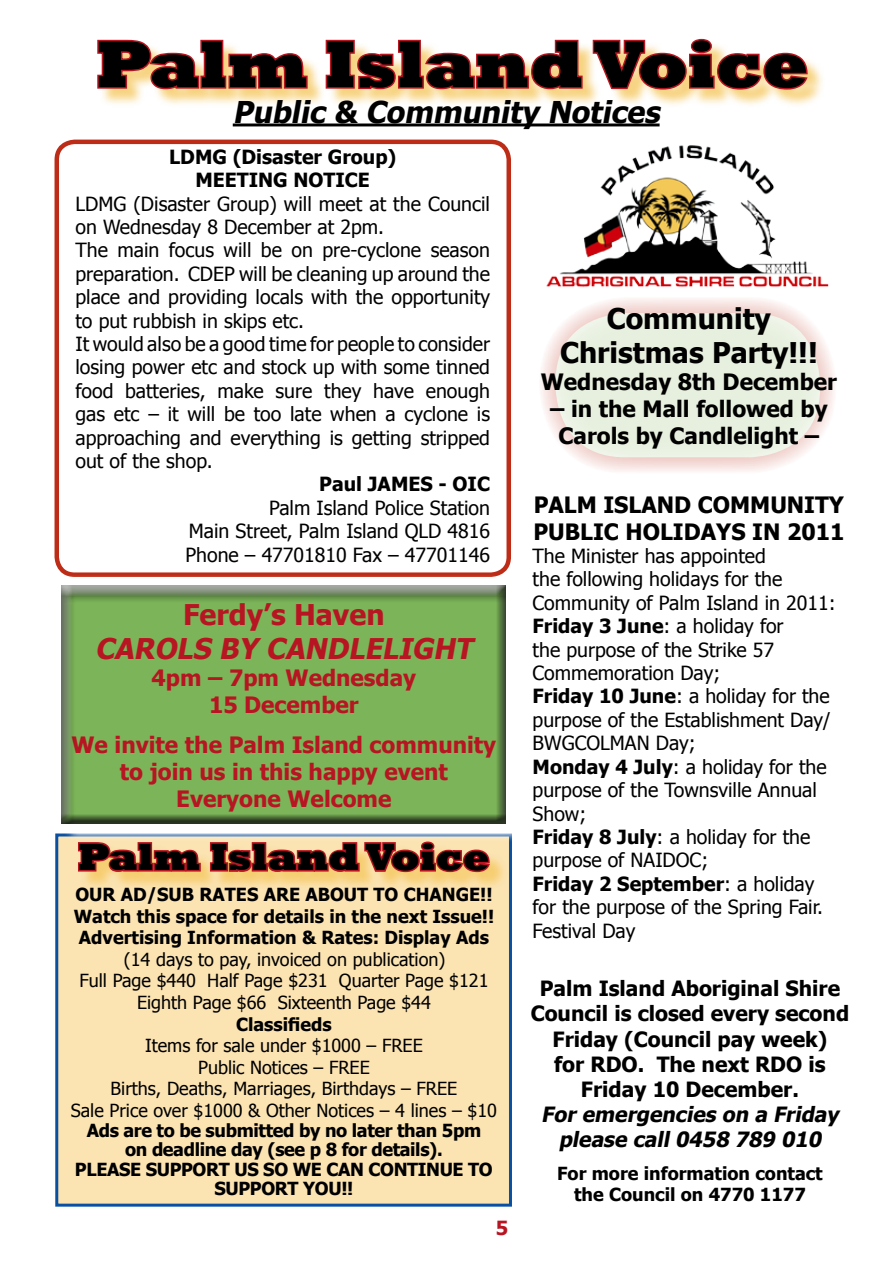
<style>
.page{position:relative;width:893px;height:1263px;background:#fff}
.page>*{position:absolute;margin:0;border:0;box-sizing:border-box;transform-origin:0 0}
.t1{font:800 67.5px "Rockwell";color:#000}
.t2{font:800 39px "Rockwell";color:#000}
.t3{font:italic 700 30px "Tahoma";color:#000}
.t4{font:700 28.5px/34.2px "Tahoma";color:#000;text-align:center}
.t5{font:italic 700 28.5px "Tahoma";color:#b71521}
.t6{font:700 28.5px "Tahoma";color:#b71521}
.t7{font:700 22.5px/27px "Tahoma";color:#000;text-align:center}
.t8{font:700 22.5px/27px "Tahoma";color:#b71521;text-align:center}
.t9{font:700 21px/25.2px "Tahoma";color:#000;text-align:center}
.t10{font:italic 700 21px/25.2px "Tahoma";color:#000;text-align:center}
.t11{font:19.5px/23.4px "Tahoma";color:#000}
.t12{font:700 19.5px/23.4px "Tahoma";color:#000;text-align:center}
.t13{font:700 19.5px "Tahoma";color:#b71521}
.t14{font:18px/21.6px "Tahoma";color:#000;text-align:center}
.t15{font:700 18px/21.6px "Tahoma";color:#000;text-align:justify}
.t16{font:700 18px/19.5px "Tahoma";letter-spacing:-.02em;color:#000;text-align:center}
.s1{font-weight:700}
</style>
<div class="page">
<div style="left:547px;top:305px;width:281px;height:161px;background:#e7f0de;border-radius:78px"></div>
<div style="left:539px;top:297px;width:298px;height:177px;border:16px solid #bd2c16;border-radius:78px"></div>
<div style="left:55px;top:833px;width:457px;height:373px;background:#fbe3b2;border:3px solid #0950a2"></div>
<div style="left:81px;top:844px;width:427px;height:46px;background:#f5c65a;opacity:.75"></div>
<svg style="left:78px;top:842px;width:124px;height:32px"></svg>
<svg style="left:208px;top:842px;width:284px;height:32px"></svg>
<div style="left:100px;top:41px;width:726px;height:67px;background:#f5c65a;opacity:.75"></div>
<svg style="left:97px;top:39px;width:212px;height:52px"></svg>
<svg style="left:324px;top:39px;width:260px;height:52px"></svg>
<svg style="left:591px;top:38px;width:219px;height:53px"></svg>
<hr style="left:233px;top:123px;width:427px;height:3px;background:#000">
<img style="left:530px;top:123px;width:299px;height:200px">
<div style="left:55px;top:140px;width:456px;height:437px;border:4px solid #bd2c16;border-radius:18px"></div>
<svg style="left:64px;top:835px;width:448px;height:7px"></svg>
<div style="left:51px;top:575px;width:465px;height:260px;background:#fff"></div>
<div style="left:56px;top:584px;width:461px;height:240px;background:#000;opacity:.75"></div>
<h1 class="t1" style="left:96px;top:26px;width:715px">Palm Island Voice</h1>
<h3 class="t3" style="left:233px;top:91px;width:435px">Public &amp; Community Notices</h3>
<p class="t12" style="left:169px;top:144px;width:229px">LDMG (Disaster Group)<br>MEETING NOTICE</p>
<p class="t11" style="left:75px;top:191px;width:416px">LDMG (Disaster Group) will meet at the Council on Wednesday 8 December at 2pm.<br>The main focus will be on pre-cyclone season preparation. CDEP will be cleaning up around the place and providing locals with the opportunity to put rubbish in skips etc.<br>It would also be a good time for people to consider losing power etc and stock up with some tinned food batteries, make sure they have enough gas etc – it will be too late when a cyclone is approaching and everything is getting stripped out of the shop.</p>
<p class="t12" style="left:319px;top:471px;width:172px">Paul JAMES - OIC</p>
<p class="t11" style="left:185px;top:495px;width:306px;text-align:justify;text-indent:84px">Palm Island Police Station Main Street, Palm Island QLD 4816<br>Phone – 47701810 Fax – 47701146</p>
<h3 class="t6" style="left:183px;top:594px;width:203px">Ferdy’s Haven</h3>
<h3 class="t5" style="left:95px;top:629px;width:385px">CAROLS BY CANDLELIGHT</h3>
<p class="t8" style="left:152px;top:663px;width:266px">4pm – 7pm Wednesday<br>15 December</p>
<p class="t8" style="left:72px;top:730px;width:426px">We invite the Palm Island community to join us in this happy event<br>Everyone Welcome</p>
<h2 class="t2" style="left:78px;top:834px;width:414px">Palm Island Voice</h2>
<p class="t15" style="left:74px;top:882px;width:422px">OUR AD/SUB RATES ARE ABOUT TO CHANGE!!<br>Watch this space for details in the next Issue!!<br>Advertising Information &amp; Rates: Display Ads</p>
<p class="t14" style="left:79px;top:948px;width:411px">(14 days to pay, invoiced on publication)<br>Full Page $440 Half Page $231 Quarter Page $121<br>Eighth Page $66 Sixteenth Page $44</p>
<p class="t15" style="left:236px;top:1012px;width:97px">Classifieds</p>
<p class="t14" style="left:71px;top:1034px;width:428px">Items for sale under $1000 – FREE<br>Public Notices – FREE<br>Births, Deaths, Marriages, Birthdays – FREE<br>Sale Price over $1000 &amp; Other Notices – 4 lines – $10</p>
<p class="t16" style="left:75px;top:1119px;width:419px">Ads are to be submitted by no later than 5pm on deadline day (see p 8 for details).<br>PLEASE SUPPORT US SO WE CAN CONTINUE TO<br>SUPPORT YOU!!</p>
<p class="t13" style="left:496px;top:1214px;width:14px">5</p>
<h3 class="t4" style="left:560px;top:300px;width:259px">Community<br>Christmas Party!!!</h3>
<p class="t7" style="left:541px;top:367px;width:298px">Wednesday 8th December</p>
<p class="t7" style="left:550px;top:394px;width:279px">– in the Mall followed by<br>Carols by Candlelight –</p>
<p class="t7" style="left:533px;top:490px;width:312px;text-align:left">PALM ISLAND COMMUNITY<br>PUBLIC HOLIDAYS IN 2011</p>
<p class="t11" style="left:533px;top:543px;width:304px">The Minister has appointed<br>the following holidays for the<br>Community of Palm Island in 2011:<br><span class="s1">Friday 3 June</span>: a holiday for<br>the purpose of the Strike 57<br>Commemoration Day;<br><span class="s1">Friday 10 June</span>: a holiday for the purpose of the Establishment Day/<br>BWGCOLMAN Day;<br><span class="s1">Monday 4 July</span>: a holiday for the purpose of the Townsville Annual<br>Show;<br><span class="s1">Friday 8 July</span>: a holiday for the purpose of NAIDOC;<br><span class="s1">Friday 2 September</span>: a holiday for the purpose of the Spring Fair.<br>Festival Day</p>
<p class="t9" style="left:531px;top:975px;width:320px">Palm Island Aboriginal Shire<br>Council is closed every second<br>Friday (Council pay week)<br>for RDO. The next RDO is<br>Friday 10 December.</p>
<p class="t10" style="left:541px;top:1101px;width:299px">For emergencies on a Friday please call 0458 789 010</p>
<p class="t15" style="left:557px;top:1161px;width:267px;text-align:center">For more information contact the Council on 4770 1177</p>
</div>
